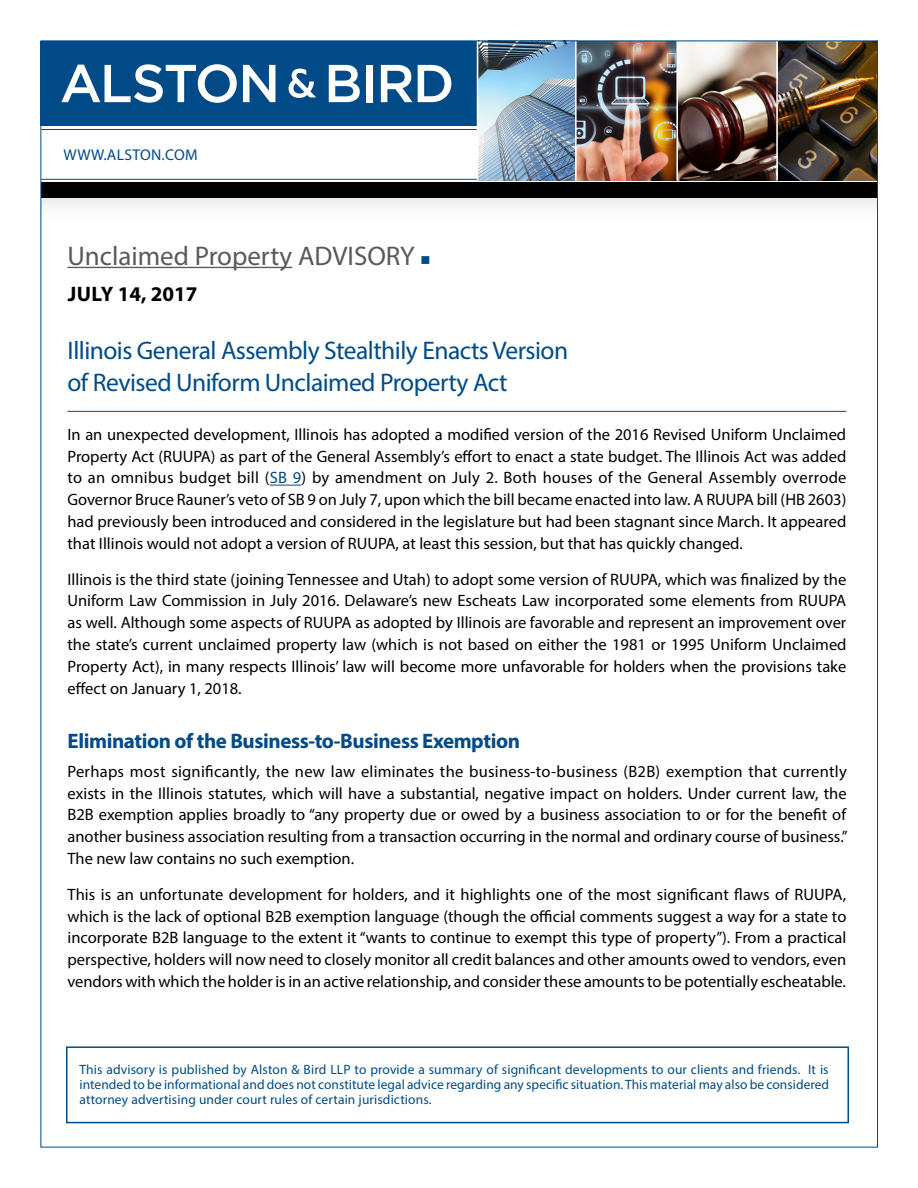
<style>
.page{position:relative;width:918px;height:1188px;background:#fff}
.page>*{position:absolute;margin:0;border:0;box-sizing:border-box;transform-origin:0 0}
.t1{font:27px "Myriad Pro";color:#58595b}
.t2{font:25.5px/31.5px "Myriad Pro";letter-spacing:-.02em;color:#004b87}
.t3{font:700 21px "Myriad Pro";letter-spacing:-.02em;color:#004b87}
.t4{font:700 21px "Myriad Pro";color:#000}
.t5{font:16.5px/21.9px "Myriad Pro";color:#000;text-align:justify}
.t6{font:15.6px "Myriad Pro";letter-spacing:.02em;color:#004b87}
.t7{font:13.5px/15px "Myriad Pro";letter-spacing:.01em;color:#004b87;text-align:justify}
.s1{color:#004b87}
</style>
<div class="page">
<div style="left:41px;top:197px;width:837px;height:43px;background:linear-gradient(to bottom,#f1f1f1,#fff)"></div>
<div style="left:40px;top:41px;width:836px;height:85px;background:#004b87"></div>
<img style="left:478px;top:42px;width:398px;height:138px">
<hr style="left:477px;top:40px;width:1px;height:140px;background:#fff">
<hr style="left:575px;top:40px;width:2px;height:140px;background:#fff">
<hr style="left:676px;top:40px;width:2px;height:140px;background:#fff">
<hr style="left:776px;top:40px;width:2px;height:140px;background:#fff">
<hr style="left:41px;top:129px;width:436px;height:1px;background:#004b87">
<hr style="left:41px;top:179px;width:436px;height:1px;background:#004b87">
<div style="left:41px;top:182px;width:837px;height:16px;background:#000"></div>
<svg style="left:61px;top:64px;width:176px;height:39px"></svg>
<svg style="left:243px;top:65px;width:32px;height:37px"></svg>
<svg style="left:289px;top:69px;width:27px;height:29px"></svg>
<svg style="left:329px;top:65px;width:31px;height:37px"></svg>
<div style="left:366px;top:65px;width:7px;height:37px;background:#fff"></div>
<svg style="left:381px;top:65px;width:70px;height:37px"></svg>
<div style="left:66px;top:1046px;width:783px;height:77px;border:2px solid #004b87"></div>
<hr style="left:68px;top:267px;width:224px;height:1px;background:#58595b">
<hr style="left:68px;top:411px;width:778px;height:1px;background:#004b87">
<hr style="left:270px;top:485px;width:31px;height:1px;background:#004b87">
<p class="t6" style="left:64px;top:145px;width:136px">WWW.ALSTON.COM</p>
<h1 class="t1" style="left:68px;top:239px;width:365px">Unclaimed Property ADVISORY <span class="s1">■</span></h1>
<p class="t4" style="left:68px;top:280px;width:131px">JULY 14, 2017</p>
<h2 class="t2" style="left:68px;top:335px;width:502px">Illinois General Assembly Stealthily Enacts Version of Revised Uniform Unclaimed Property Act</h2>
<p class="t5" style="left:68px;top:423px;width:781px">In an unexpected development, Illinois has adopted a modified version of the 2016 Revised Uniform Unclaimed Property Act (RUUPA) as part of the General Assembly’s effort to enact a state budget. The Illinois Act was added to an omnibus budget bill (<span class="s1">SB 9</span>) by amendment on July 2. Both houses of the General Assembly overrode Governor Bruce Rauner’s veto of SB 9 on July 7, upon which the bill became enacted into law. A RUUPA bill (HB 2603) had previously been introduced and considered in the legislature but had been stagnant since March. It appeared that Illinois would not adopt a version of RUUPA, at least this session, but that has quickly changed.</p>
<p class="t5" style="left:68px;top:568px;width:781px">Illinois is the third state (joining Tennessee and Utah) to adopt some version of RUUPA, which was finalized by the Uniform Law Commission in July 2016. Delaware’s new Escheats Law incorporated some elements from RUUPA as well. Although some aspects of RUUPA as adopted by Illinois are favorable and represent an improvement over the state’s current unclaimed property law (which is not based on either the 1981 or 1995 Uniform Unclaimed Property Act), in many respects Illinois’ law will become more unfavorable for holders when the provisions take effect on January 1, 2018.</p>
<p class="t3" style="left:68px;top:727px;width:454px">Elimination of the Business-to-Business Exemption</p>
<p class="t5" style="left:68px;top:760px;width:782px">Perhaps most significantly, the new law eliminates the business-to-business (B2B) exemption that currently exists in the Illinois statutes, which will have a substantial, negative impact on holders. Under current law, the B2B exemption applies broadly to “any property due or owed by a business association to or for the benefit of another business association resulting from a transaction occurring in the normal and ordinary course of business.” The new law contains no such exemption.</p>
<p class="t5" style="left:68px;top:883px;width:780px">This is an unfortunate development for holders, and it highlights one of the most significant flaws of RUUPA, which is the lack of optional B2B exemption language (though the official comments suggest a way for a state to incorporate B2B language to the extent it “wants to continue to exempt this type of property”). From a practical perspective, holders will now need to closely monitor all credit balances and other amounts owed to vendors, even vendors with which the holder is in an active relationship, and consider these amounts to be potentially escheatable.</p>
<p class="t7" style="left:80px;top:1062px;width:751px">This advisory is published by Alston &amp; Bird LLP to provide a summary of significant developments to our clients and friends. It is intended to be informational and does not constitute legal advice regarding any specific situation. This material may also be considered attorney advertising under court rules of certain jurisdictions.</p>
</div>
